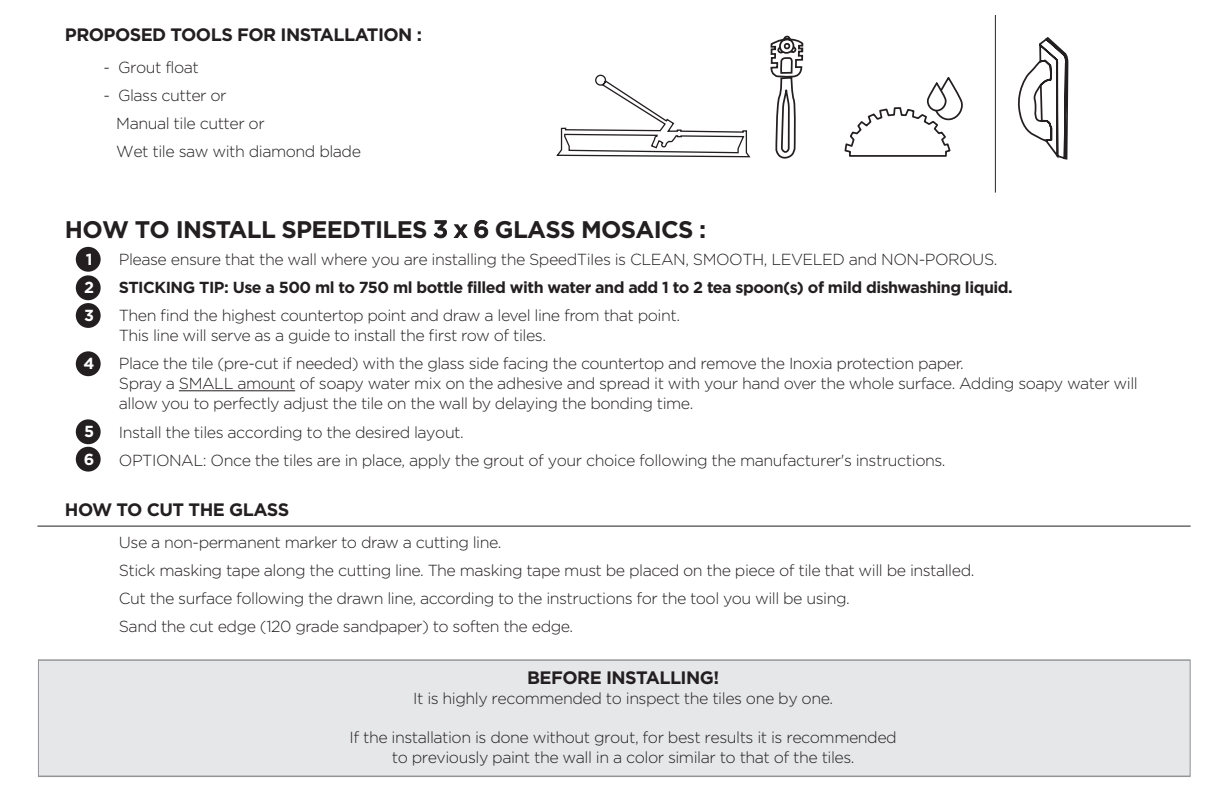
<style>
.page{position:relative;width:1224px;height:792px;background:#fff}
.page>*{position:absolute;margin:0;border:0;box-sizing:border-box;transform-origin:0 0}
.t1{font:700 24px "Gotham";letter-spacing:-.03em;color:#231f20}
.t2{font:700 18px "Gotham";letter-spacing:-.03em;color:#231f20}
.t3{font:300 16px/20px "Gotham";letter-spacing:-.03em;color:#231f20}
.t4{font:700 16px "Gotham";letter-spacing:-.03em;color:#231f20}
.t5{font:700 16px/28px "Gotham";color:#fff}
.s1{font-weight:500}
</style>
<div class="page">
<div style="left:38px;top:660px;width:1153px;height:116px;background:#e6e7e9"></div>
<div style="left:38px;top:659px;width:1153px;height:118px;border:1px solid #939598"></div>
<hr style="left:37px;top:526px;width:1154px;height:1px;background:#231f20">
<div style="left:76px;top:247px;width:25px;height:25px;background:#231f20;border-radius:50%"></div>
<div style="left:76px;top:275px;width:25px;height:25px;background:#231f20;border-radius:50%"></div>
<div style="left:76px;top:303px;width:25px;height:25px;background:#231f20;border-radius:50%"></div>
<div style="left:76px;top:351px;width:25px;height:25px;background:#231f20;border-radius:50%"></div>
<div style="left:76px;top:419px;width:25px;height:25px;background:#231f20;border-radius:50%"></div>
<div style="left:76px;top:447px;width:25px;height:25px;background:#231f20;border-radius:50%"></div>
<hr style="left:179px;top:390px;width:116px;height:1px;background:#231f20">
<svg style="left:556px;top:74px;width:195px;height:84px"></svg>
<svg style="left:770px;top:35px;width:34px;height:742px"></svg>
<svg style="left:1018px;top:37px;width:51px;height:123px"></svg>
<svg style="left:844px;top:78px;width:119px;height:79px"></svg>
<hr style="left:995px;top:15px;width:1px;height:178px;background:#231f20">
<p class="t2" style="left:65px;top:24px;width:359px">PROPOSED TOOLS FOR INSTALLATION :</p>
<p class="t3" style="left:103px;top:57px;width:97px">- Grout float</p>
<p class="t3" style="left:116px;top:81px;width:246px;line-height:28.4px;text-indent:-13px">- Glass cutter or<br>Manual tile cutter or<br>Wet tile saw with diamond blade</p>
<h1 class="t1" style="left:65px;top:215px;width:643px">HOW TO INSTALL SPEEDTILES <span class="s1">3 x 6</span> GLASS MOSAICS :</h1>
<p class="t5" style="left:84px;top:245px;width:11px">1<br>2</p>
<p class="t3" style="left:119px;top:249px;width:880px">Please ensure that the wall where you are installing the SpeedTiIes is CLEAN, SMOOTH, LEVELED and NON-POROUS.</p>
<p class="t4" style="left:119px;top:278px;width:895px">STICKING TIP: Use a 500 ml to 750 ml bottle filled with water and add 1 to 2 tea spoon(s) of mild dishwashing liquid.</p>
<p class="t5" style="left:84px;top:301px;width:11px">3</p>
<p class="t3" style="left:119px;top:305px;width:563px">Then find the highest countertop point and draw a level line from that point.<br>This line will serve as a guide to install the first row of tiles.</p>
<p class="t5" style="left:84px;top:349px;width:13px">4</p>
<p class="t3" style="left:119px;top:353px;width:1020px">Place the tile (pre-cut if needed) with the glass side facing the countertop and remove the Inoxia protection paper.<br>Spray a SMALL amount of soapy water mix on the adhesive and spread it with your hand over the whole surface. Adding soapy water will allow you to perfectly adjust the tile on the wall by delaying the bonding time.</p>
<p class="t5" style="left:84px;top:417px;width:12px">5</p>
<p class="t3" style="left:119px;top:422px;width:347px">Install the tiles according to the desired layout.</p>
<p class="t5" style="left:84px;top:445px;width:12px">6</p>
<p class="t3" style="left:119px;top:450px;width:828px">OPTIONAL: Once the tiles are in place, apply the grout of your choice following the manufacturer's instructions.</p>
<p class="t2" style="left:65px;top:499px;width:226px">HOW TO CUT THE GLASS</p>
<p class="t3" style="left:119px;top:528px;width:857px;line-height:28px">Use a non-permanent marker to draw a cutting line.<br>Stick masking tape along the cutting line. The masking tape must be placed on the piece of tile that will be installed.<br>Cut the surface following the drawn line, according to the instructions for the tool you will be using.<br>Sand the cut edge (120 grade sandpaper) to soften the edge.</p>
<p class="t2" style="left:527px;top:667px;width:194px">BEFORE INSTALLING!</p>
<p class="t3" style="left:413px;top:688px;width:422px">It is highly recommended to inspect the tiles one by one.</p>
<p class="t3" style="left:350px;top:727px;width:549px;text-align:center">If the installation is done without grout, for best results it is recommended to previously paint the wall in a color similar to that of the tiles.</p>
</div>
